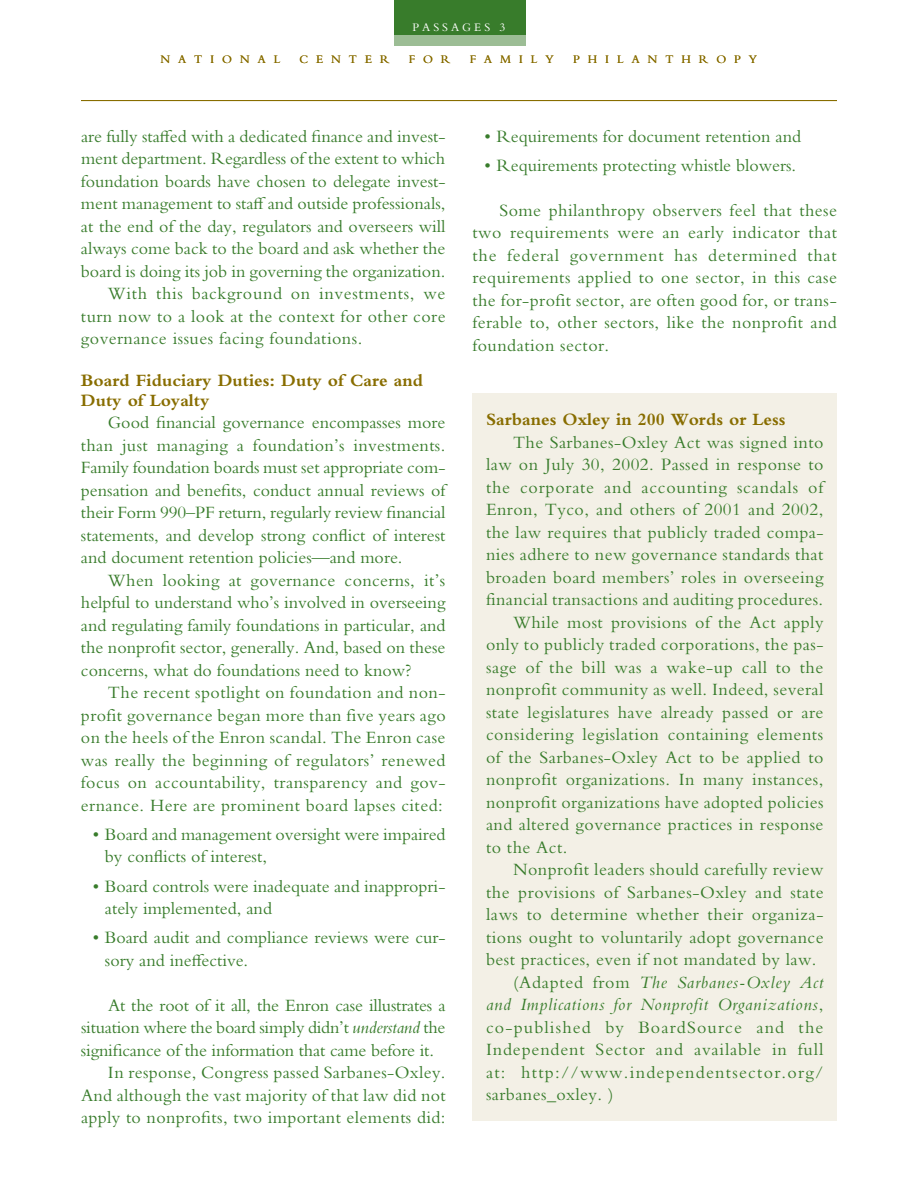
<style>
.page{position:relative;width:918px;height:1188px;background:#fff}
.page>*{position:absolute;margin:0;border:0;box-sizing:border-box;transform-origin:0 0}
.t1{font:18px/22.5px "Bembo Std";letter-spacing:.025em;color:#387c2b;text-align:justify}
.t2{font:18px/22.5px "Bembo Std";color:#387c2b}
.t3{font:18px "Bembo Std";letter-spacing:-.01em;color:#387c2b}
.t4{font:700 18px/19.5px "Bembo Std";color:#886d00}
.t5{font:italic 18px "Bembo Std";letter-spacing:.04em;color:#387c2b}
.t6{font:18px "Bembo Std";letter-spacing:-.005em;color:#387c2b}
.t7{font:18px "Bembo Std";letter-spacing:.07em;color:#387c2b}
.t8{font:18px "Bembo Std";letter-spacing:.045em;color:#387c2b}
.t9{font:18px "Bembo Std";letter-spacing:.05em;color:#387c2b}
.t10{font:18px "Bembo Std";letter-spacing:.065em;color:#387c2b}
.t11{font:12px "Bembo Std";letter-spacing:.66em;color:#886d00}
.t12{font:12px "Bembo Std";color:#fff}
.s1{font-style:italic}
.s2{font-style:normal}
</style>
<div class="page">
<div style="left:394px;top:0;width:132px;height:45px;background:#9cbd95"></div>
<div style="left:394px;top:0;width:132px;height:35px;background:#387c2b"></div>
<hr style="left:81px;top:100px;width:756px;height:1px;background:#886d00">
<div style="left:472px;top:393px;width:365px;height:727px;background:#f3f0e6"></div>
<p class="t12" style="left:413px;top:20px;width:94px">pa ssa ges 3</p>
<p class="t11" style="left:161px;top:52px;width:14px">NA</p>
<p class="t11" style="left:194px;top:52px;width:31px">T IONAL</p>
<p class="t11" style="left:300px;top:52px;width:91px">CENTER</p>
<p class="t11" style="left:409px;top:52px;width:29px">F OR</p>
<p class="t11" style="left:470px;top:52px;width:30px">F AMILY</p>
<p class="t11" style="left:573px;top:52px;width:46px">PHILAN</p>
<p class="t11" style="left:665px;top:52px;width:49px">THROPY</p>
<p class="t2" style="left:81px;top:124px;width:366px">are fully staffed with a dedicated finance and invest-</p>
<p class="t6" style="left:81px;top:148px;width:366px">ment department. Regardless of the extent to which</p>
<p class="t2" style="left:81px;top:169px;width:366px">foundation boards have chosen to delegate invest-</p>
<p class="t2" style="left:81px;top:192px;width:366px">ment management to staff and outside professionals,</p>
<p class="t2" style="left:81px;top:214px;width:366px">at the end of the day, regulators and overseers will</p>
<p class="t2" style="left:81px;top:237px;width:366px">always come back to the board and ask whether the</p>
<p class="t2" style="left:81px;top:259px;width:366px">board is doing its job in governing the organization.</p>
<p class="t1" style="left:108px;top:282px;width:339px">With this background on investments, we</p>
<p class="t1" style="left:81px;top:304px;width:366px">turn now to a look at the context for other core</p>
<p class="t1" style="left:81px;top:327px;width:283px">governance issues facing foundations.</p>
<p class="t4" style="left:81px;top:371px;width:344px">Board Fiduciary Duties: Duty of Care and<br>Duty of Loyalty</p>
<p class="t1" style="left:81px;top:411px;width:366px;text-indent:27px">Good financial governance encompasses more than just managing a foundation’s investments.<br>Family foundation boards must set appropriate com&shy;pensation and benefits, conduct annual reviews of their Form 990–PF return, regularly review financial statements, and develop strong conflict of interest and document retention policies<span class="s1">—</span>and more.</p>
<p class="t1" style="left:81px;top:568px;width:366px;text-indent:27px">When looking at governance concerns, it’s helpful to understand who’s involved in overseeing and regulating family foundations in particular, and the nonprofit sector, generally. And, based on these concerns, what do foundations need to know?</p>
<p class="t1" style="left:81px;top:681px;width:366px;text-indent:27px">The recent spotlight on foundation and non&shy;profit governance began more than five years ago on the heels of the Enron scandal. The Enron case was really the beginning of regulators’ renewed focus on accountability, transparency and gov&shy;ernance. Here are prominent board lapses cited:</p>
<p class="t2" style="left:105px;top:823px;width:342px;text-indent:-12px">• Board and management oversight were impaired by conflicts of interest,</p>
<p class="t2" style="left:105px;top:874px;width:342px;text-indent:-12px">• Board controls were inadequate and inappropri&shy;ately implemented, and</p>
<p class="t2" style="left:105px;top:926px;width:342px;text-indent:-12px">• Board audit and compliance reviews were cur&shy;sory and ineffective.</p>
<p class="t3" style="left:108px;top:995px;width:339px">At the root of it all, the Enron case illustrates a</p>
<p class="t3" style="left:81px;top:1017px;width:366px">situation where the board simply didn’t <span class="s1">understand</span> the</p>
<p class="t3" style="left:81px;top:1040px;width:355px">significance of the information that came before it.</p>
<p class="t1" style="left:108px;top:1061px;width:339px">In response, Congress passed Sarbanes-Oxley.</p>
<p class="t1" style="left:81px;top:1084px;width:366px">And although the vast majority of that law did not</p>
<p class="t1" style="left:81px;top:1106px;width:366px">apply to nonprofits, two important elements did:</p>
<p class="t2" style="left:485px;top:124px;width:318px">• Requirements for document retention and</p>
<p class="t2" style="left:485px;top:154px;width:313px">• Requirements protecting whistle blowers.</p>
<p class="t1" style="left:473px;top:199px;width:366px;text-indent:27px">Some philanthropy observers feel that these two requirements were an early indicator that the federal government has determined that requirements applied to one sector, in this case the for-profit sector, are often good for, or trans&shy;ferable to, other sectors, like the nonprofit and foundation sector.</p>
<p class="t4" style="left:486px;top:410px;width:301px">Sarbanes Oxley in 200 Words or Less</p>
<p class="t1" style="left:513px;top:430px;width:312px">The Sarbanes-Oxley Act was signed into</p>
<p class="t1" style="left:486px;top:453px;width:339px">law on July 30, 2002. Passed in response to</p>
<p class="t8" style="left:486px;top:477px;width:339px">the corporate and accounting scandals of</p>
<p class="t1" style="left:486px;top:498px;width:339px">Enron, Tyco, and others of 2001 and 2002,</p>
<p class="t1" style="left:486px;top:520px;width:339px">the law requires that publicly traded compa-</p>
<p class="t1" style="left:486px;top:543px;width:339px">nies adhere to new governance standards that</p>
<p class="t1" style="left:486px;top:565px;width:339px">broaden board members’ roles in overseeing</p>
<p class="t1" style="left:486px;top:588px;width:339px">financial transactions and auditing procedures.</p>
<p class="t1" style="left:513px;top:610px;width:312px">While most provisions of the Act apply</p>
<p class="t1" style="left:486px;top:633px;width:339px">only to publicly traded corporations, the pas-</p>
<p class="t1" style="left:486px;top:655px;width:339px">sage of the bill was a wake-up call to the</p>
<p class="t1" style="left:486px;top:678px;width:339px">nonprofit community as well. Indeed, several</p>
<p class="t1" style="left:486px;top:700px;width:339px">state legislatures have already passed or are</p>
<p class="t1" style="left:486px;top:723px;width:339px">considering legislation containing elements</p>
<p class="t1" style="left:486px;top:745px;width:339px">of the Sarbanes-Oxley Act to be applied to</p>
<p class="t1" style="left:486px;top:768px;width:339px">nonprofit organizations. In many instances,</p>
<p class="t1" style="left:486px;top:790px;width:339px">nonprofit organizations have adopted policies</p>
<p class="t1" style="left:486px;top:813px;width:339px">and altered governance practices in response</p>
<p class="t1" style="left:486px;top:835px;width:83px">to the Act.</p>
<p class="t1" style="left:513px;top:858px;width:312px">Nonprofit leaders should carefully review</p>
<p class="t1" style="left:486px;top:880px;width:339px">the provisions of Sarbanes-Oxley and state</p>
<p class="t1" style="left:486px;top:903px;width:339px">laws to determine whether their organiza-</p>
<p class="t1" style="left:486px;top:925px;width:339px">tions ought to voluntarily adopt governance</p>
<p class="t1" style="left:486px;top:948px;width:332px">best practices, even if not mandated by law.</p>
<p class="t5" style="left:513px;top:971px;width:312px"><span class="s2">(Adapted from</span> The Sarbanes-Oxley Act</p>
<p class="t5" style="left:486px;top:994px;width:339px">and Implications for Nonprofit Organizations<span class="s2">,</span></p>
<p class="t10" style="left:486px;top:1017px;width:339px">co-published by BoardSource and the</p>
<p class="t9" style="left:486px;top:1039px;width:339px">Independent Sector and available in full</p>
<p class="t7" style="left:486px;top:1062px;width:339px">at: http://www.independentsector.org/</p>
<p class="t1" style="left:486px;top:1083px;width:129px">sarbanes_oxley. )</p>
</div>
